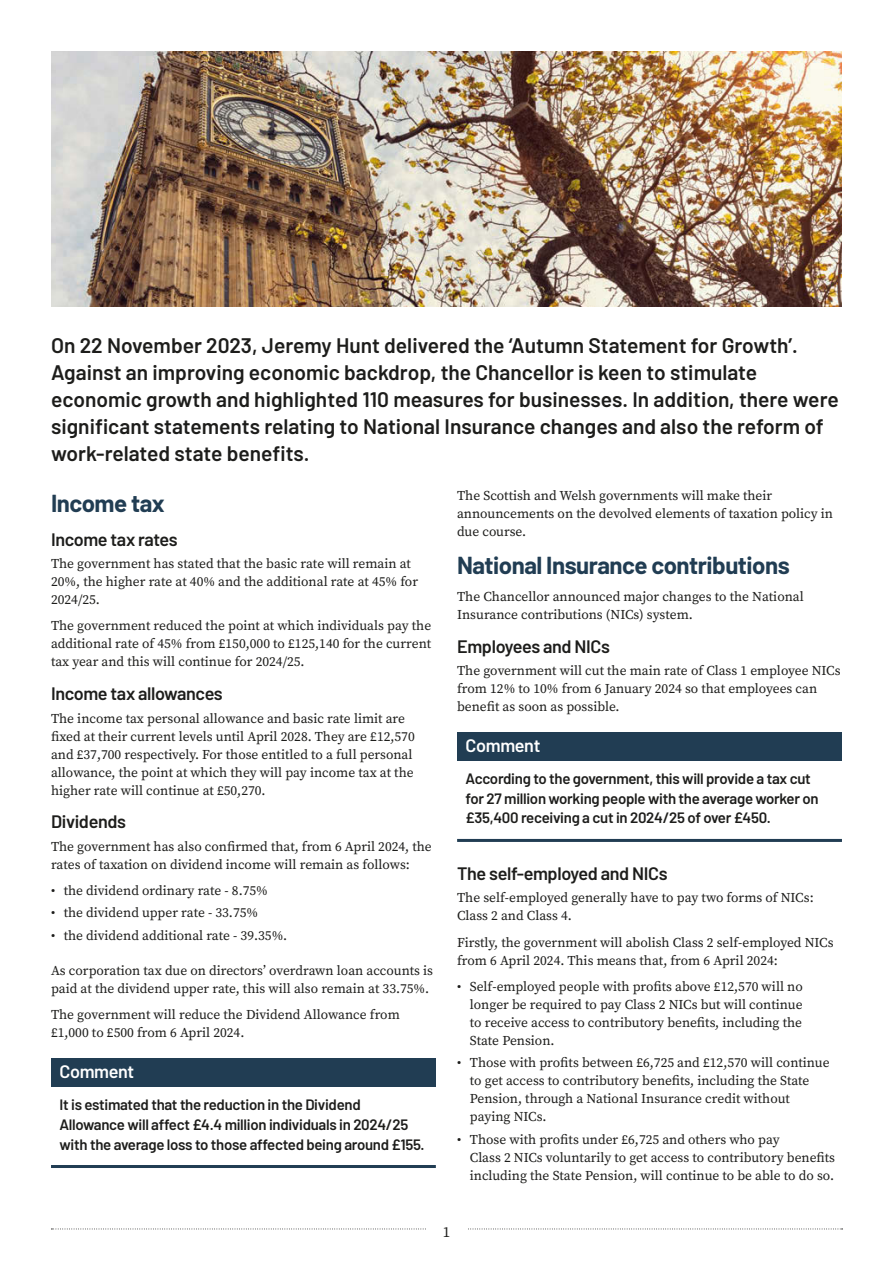
<style>
.page{position:relative;width:893px;height:1263px;background:#fff}
.page>*{position:absolute;margin:0;border:0;box-sizing:border-box;transform-origin:0 0}
.t1{font:700 24px "Barlow";letter-spacing:-.02em;color:#213d53}
.t2{font:600 21px/27px "Barlow";color:#1d1d1b}
.t3{font:600 18px "Barlow";letter-spacing:-.02em;color:#1d1d1b}
.t4{font:600 18px "Barlow";letter-spacing:-.02em;color:#fff}
.t5{font:600 15px/19.5px "Barlow";letter-spacing:-.02em;color:#1d1d1b}
.t6{font:15px "Source Serif Pro";color:#1d1d1b}
.t7{font:13.5px/18px "Source Serif Pro";color:#1d1d1b}
</style>
<div class="page">
<svg style="left:51px;top:1228px;width:792px;height:1px"></svg>
<div style="left:426px;top:1208px;width:41px;height:42px;background:#fff"></div>
<div style="left:51px;top:1058px;width:385px;height:29px;background:#213d53"></div>
<hr style="left:51px;top:1165px;width:385px;height:3px;background:#213d53">
<div style="left:457px;top:732px;width:385px;height:29px;background:#213d53"></div>
<hr style="left:457px;top:839px;width:385px;height:3px;background:#213d53">
<img style="left:51px;top:51px;width:791px;height:255px">
<p class="t2" style="left:51px;top:333px;width:789px">On 22 November 2023, Jeremy Hunt delivered the ‘Autumn Statement for Growth’.<br>Against an improving economic backdrop, the Chancellor is keen to stimulate economic growth and highlighted 110 measures for businesses. In addition, there were significant statements relating to National Insurance changes and also the reform of work-related state benefits.</p>
<h1 class="t1" style="left:51px;top:494px;width:115px">Income tax</h1>
<h3 class="t3" style="left:51px;top:532px;width:128px">Income tax rates</h3>
<p class="t7" style="left:51px;top:555px;width:369px">The government has stated that the basic rate will remain at<br>20%, the higher rate at 40% and the additional rate at 45% for<br>2024/25.</p>
<p class="t7" style="left:51px;top:617px;width:382px;text-align:justify">The government reduced the point at which individuals pay the additional rate of 45% from £150,000 to £125,140 for the current tax year and this will continue for 2024/25.</p>
<h3 class="t3" style="left:51px;top:687px;width:173px">Income tax allowances</h3>
<p class="t7" style="left:51px;top:710px;width:365px">The income tax personal allowance and basic rate limit are fixed at their current levels until April 2028. They are £12,570 and £37,700 respectively. For those entitled to a full personal allowance, the point at which they will pay income tax at the higher rate will continue at £50,270.</p>
<h3 class="t3" style="left:51px;top:815px;width:76px">Dividends</h3>
<p class="t7" style="left:51px;top:837px;width:382px">The government has also confirmed that, from 6 April 2024, the rates of taxation on dividend income will remain as follows:</p>
<p class="t7" style="left:51px;top:882px;width:218px">• the dividend ordinary rate - 8.75%</p>
<p class="t7" style="left:51px;top:904px;width:209px">• the dividend upper rate - 33.75%</p>
<p class="t7" style="left:51px;top:927px;width:238px">• the dividend additional rate - 39.35%.</p>
<p class="t7" style="left:51px;top:961px;width:384px">As corporation tax due on directors’ overdrawn loan accounts is paid at the dividend upper rate, this will also remain at 33.75%.</p>
<p class="t7" style="left:51px;top:1005px;width:350px">The government will reduce the Dividend Allowance from £1,000 to £500 from 6 April 2024.</p>
<h3 class="t4" style="left:60px;top:1065px;width:76px">Comment</h3>
<p class="t5" style="left:60px;top:1096px;width:367px">It is estimated that the reduction in the Dividend<br>Allowance will affect £4.4 million individuals in 2024/25 with the average loss to those affected being around £155.</p>
<p class="t7" style="left:457px;top:487px;width:377px">The Scottish and Welsh governments will make their announcements on the devolved elements of taxation policy in due course.</p>
<h1 class="t1" style="left:457px;top:557px;width:334px">National Insurance contributions</h1>
<p class="t7" style="left:457px;top:588px;width:348px">The Chancellor announced major changes to the National<br>Insurance contributions (NICs) system.</p>
<h3 class="t3" style="left:457px;top:639px;width:154px">Employees and NICs</h3>
<p class="t7" style="left:457px;top:662px;width:385px">The government will cut the main rate of Class 1 employee NICs from 12% to 10% from 6 January 2024 so that employees can benefit as soon as possible.</p>
<h3 class="t4" style="left:466px;top:739px;width:76px">Comment</h3>
<p class="t5" style="left:466px;top:770px;width:354px">According to the government, this will provide a tax cut for 27 million working people with the average worker on £35,400 receiving a cut in 2024/25 of over £450.</p>
<h3 class="t3" style="left:457px;top:866px;width:212px">The self-employed and NICs</h3>
<p class="t7" style="left:457px;top:889px;width:358px">The self-employed generally have to pay two forms of NICs:<br>Class 2 and Class 4.</p>
<p class="t7" style="left:457px;top:933px;width:378px">Firstly, the government will abolish Class 2 self-employed NICs from 6 April 2024. This means that, from 6 April 2024:</p>
<p class="t7" style="left:470px;top:978px;width:334px;text-align:justify;text-indent:-13px">• Self-employed people with profits above £12,570 will no longer be required to pay Class 2 NICs but will continue to receive access to contributory benefits, including the State Pension.</p>
<p class="t7" style="left:470px;top:1054px;width:361px;text-indent:-13px">• Those with profits between £6,725 and £12,570 will continue to get access to contributory benefits, including the State Pension, through a National Insurance credit without paying NICs.</p>
<p class="t7" style="left:470px;top:1131px;width:367px;text-indent:-13px">• Those with profits under £6,725 and others who pay<br>Class 2 NICs voluntarily to get access to contributory benefits including the State Pension, will continue to be able to do so.</p>
<p class="t6" style="left:443px;top:1224px;width:9px">1</p>
</div>
